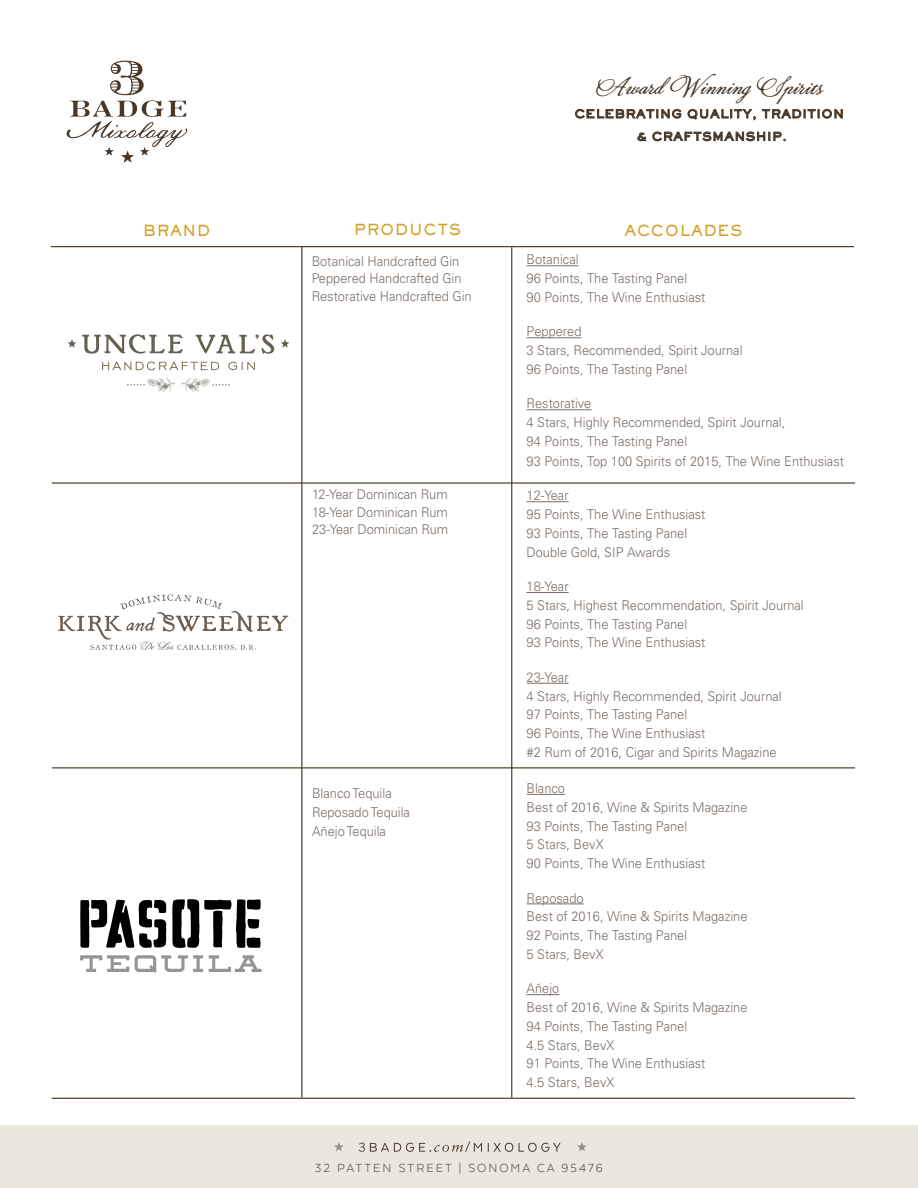
<style>
.page{position:relative;width:918px;height:1188px;background:#fff}
.page>*{position:absolute;margin:0;border:0;box-sizing:border-box;transform-origin:0 0}
.t1{font:24.75px "Lily Wang";color:#493728}
.t2{font:15px "AT Sackers Heavy Gothic";letter-spacing:.05em;color:#d4a12a;scale:.95 1}
.t3{font:300 13.5px/18.8px "Univers";color:#7c6e66;scale:.95 1}
.t4{font:300 13.5px/17.2px "Univers LT Std";color:#7c6e66;scale:.95 1}
.t5{font:300 13.5px "Texta";letter-spacing:.15em;color:#493728}
.t6{font:11.25px/22.5px "AT Sackers Heavy Gothic";letter-spacing:.05em;color:#493728;text-align:center}
.s1{font-size:26.85px}
</style>
<div class="page">
<hr style="left:51px;top:246px;width:803px;height:1px;background:#3f3214">
<hr style="left:301px;top:246px;width:1px;height:852px;background:#3f3214">
<hr style="left:52px;top:767px;width:803px;height:1px;background:#3f3214">
<hr style="left:52px;top:482px;width:803px;height:2px;background:#3f3214">
<hr style="left:511px;top:247px;width:1px;height:851px;background:#3f3214">
<hr style="left:527px;top:265px;width:52px;height:1px;background:#7c6e66">
<hr style="left:527px;top:337px;width:54px;height:1px;background:#7c6e66">
<hr style="left:527px;top:409px;width:64px;height:1px;background:#7c6e66">
<hr style="left:527px;top:501px;width:42px;height:1px;background:#7c6e66">
<hr style="left:527px;top:592px;width:42px;height:1px;background:#7c6e66">
<hr style="left:527px;top:683px;width:42px;height:1px;background:#7c6e66">
<svg style="left:228px;top:362px;width:27px;height:8px"></svg>
<svg style="left:68px;top:339px;width:8px;height:9px"></svg>
<svg style="left:82px;top:334px;width:101px;height:20px"></svg>
<svg style="left:281px;top:339px;width:8px;height:9px"></svg>
<svg style="left:196px;top:334px;width:78px;height:20px"></svg>
<img style="left:147px;top:378px;width:63px;height:14px">
<svg style="left:102px;top:362px;width:117px;height:9px"></svg>
<svg style="left:127px;top:384px;width:18px;height:2px"></svg>
<svg style="left:212px;top:384px;width:18px;height:2px"></svg>
<svg style="left:189px;top:382px;width:11px;height:6px"></svg>
<svg style="left:157px;top:382px;width:11px;height:6px"></svg>
<div style="left:0;top:1125px;width:918px;height:63px;background:#eae7de"></div>
<svg style="left:58px;top:595px;width:230px;height:55px"></svg>
<svg style="left:67px;top:61px;width:120px;height:102px"></svg>
<svg style="left:575px;top:109px;width:106px;height:10px"></svg>
<svg style="left:688px;top:109px;width:68px;height:11px"></svg>
<svg style="left:762px;top:109px;width:81px;height:10px"></svg>
<svg style="left:637px;top:132px;width:149px;height:9px"></svg>
<svg style="left:359px;top:1141px;width:202px;height:11px"></svg>
<svg style="left:334px;top:1142px;width:10px;height:9px"></svg>
<svg style="left:577px;top:1142px;width:10px;height:9px"></svg>
<svg style="left:80px;top:899px;width:181px;height:49px"></svg>
<svg style="left:80px;top:955px;width:49px;height:17px"></svg>
<svg style="left:135px;top:955px;width:68px;height:18px"></svg>
<svg style="left:209px;top:955px;width:53px;height:17px"></svg>
<hr style="left:527px;top:794px;width:38px;height:1px;background:#7c6e66">
<hr style="left:527px;top:904px;width:57px;height:1px;background:#7c6e66">
<hr style="left:527px;top:994px;width:32px;height:1px;background:#7c6e66">
<hr style="left:52px;top:1098px;width:803px;height:1px;background:#3f3214">
<h1 class="t1" style="left:595px;top:70px;width:230px"><span class="s1">A</span>ward <span class="s1">W</span>inning <span class="s1">S</span>pirits</h1>
<p class="t6" style="left:575px;top:102px;width:271px">CELEBRATING QUALITY, TRADITION &amp; CRAFTSMANSHIP.</p>
<p class="t2" style="left:354px;top:220px;width:114px">PRODUCTS</p>
<p class="t4" style="left:312px;top:253px;width:170px">Botanical Handcrafted Gin<br>Peppered Handcrafted Gin<br>Restorative Handcrafted Gin</p>
<p class="t2" style="left:143px;top:221px;width:72px">BRAND</p>
<p class="t2" style="left:624px;top:220px;width:126px">ACCOLADES</p>
<p class="t3" style="left:527px;top:250px;width:190px">Botanical<br>96 Points, The Tasting Panel<br>90 Points, The Wine Enthusiast</p>
<p class="t3" style="left:527px;top:322px;width:229px">Peppered<br>3 Stars, Recommended, Spirit Journal<br>96 Points, The Tasting Panel</p>
<p class="t3" style="left:527px;top:394px;width:274px">Restorative<br>4 Stars, Highly Recommended, Spirit Journal,<br>94 Points, The Tasting Panel</p>
<p class="t3" style="left:527px;top:452px;width:336px">93 Points, Top 100 Spirits of 2015, The Wine Enthusiast</p>
<p class="t3" style="left:527px;top:486px;width:190px">12-Year<br>95 Points, The Wine Enthusiast<br>93 Points, The Tasting Panel<br>Double Gold, SIP Awards</p>
<p class="t3" style="left:527px;top:577px;width:293px">18-Year<br>5 Stars, Highest Recommendation, Spirit Journal<br>96 Points, The Tasting Panel<br>93 Points, The Wine Enthusiast</p>
<p class="t3" style="left:527px;top:668px;width:270px">23-Year<br>4 Stars, Highly Recommended, Spirit Journal<br>97 Points, The Tasting Panel<br>96 Points, The Wine Enthusiast<br>#2 Rum of 2016, Cigar and Spirits Magazine</p>
<p class="t4" style="left:312px;top:486px;width:145px;text-align:justify">12-Year Dominican Rum 18-Year Dominican Rum 23-Year Dominican Rum</p>
<p class="t4" style="left:312px;top:784px;width:105px;line-height:18.8px">Blanco Tequila<br>Reposado Tequila<br>Añejo Tequila</p>
<p class="t3" style="left:527px;top:779px;width:234px">Blanco<br>Best of 2016, Wine &amp; Spirits Magazine<br>93 Points, The Tasting Panel<br>5 Stars, BevX<br>90 Points, The Wine Enthusiast</p>
<p class="t3" style="left:527px;top:888px;width:234px">Reposado<br>Best of 2016, Wine &amp; Spirits Magazine<br>92 Points, The Tasting Panel<br>5 Stars, BevX</p>
<p class="t3" style="left:527px;top:979px;width:234px">Añejo<br>Best of 2016, Wine &amp; Spirits Magazine<br>94 Points, The Tasting Panel<br>4.5 Stars, BevX<br>91 Points, The Wine Enthusiast<br>4.5 Stars, BevX</p>
<p class="t5" style="left:315px;top:1161px;width:289px">32 PATTEN STREET | SONOMA CA 95476</p>
</div>
